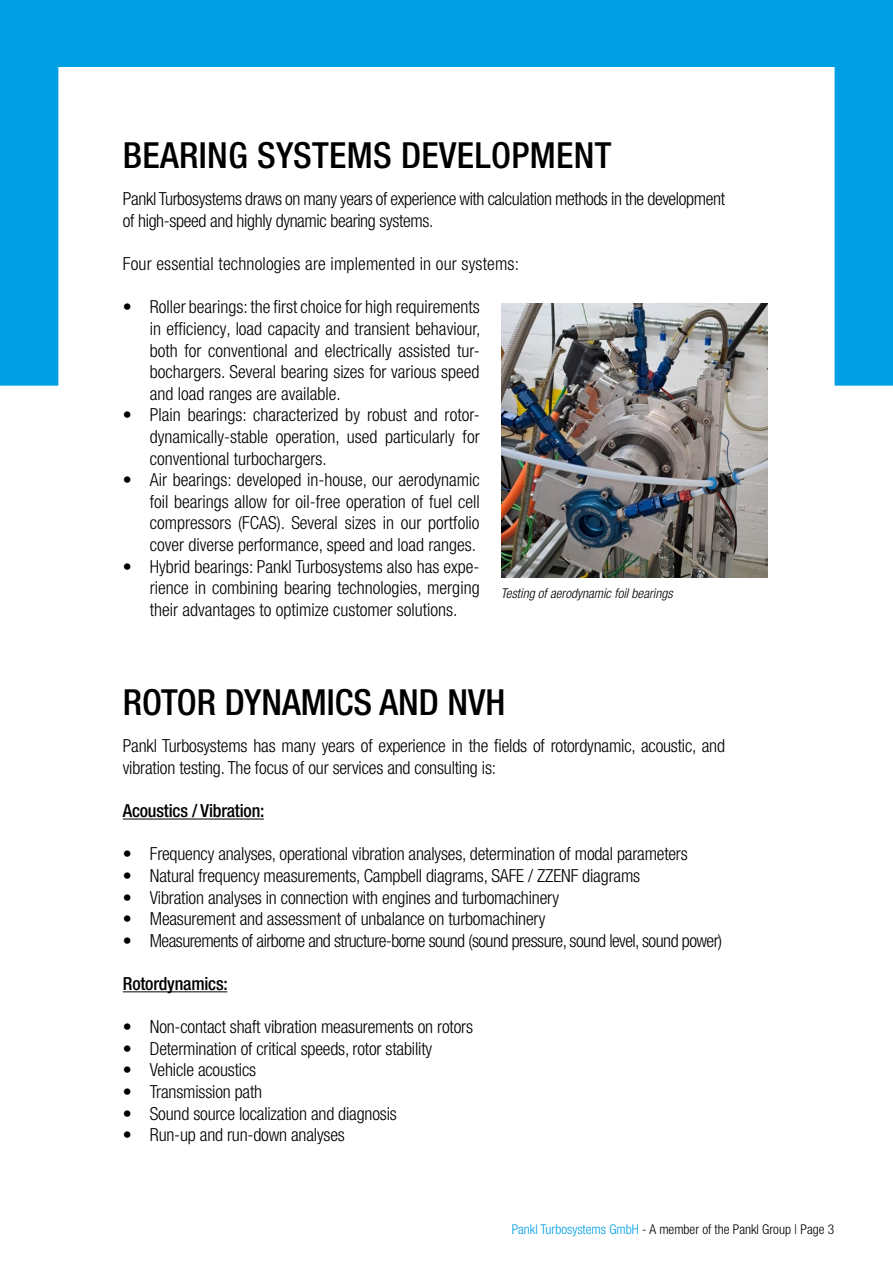
<style>
.page{position:relative;width:893px;height:1263px;background:#fff}
.page>*{position:absolute;margin:0;border:0;box-sizing:border-box;transform-origin:0 0}
.t1{font:500 condensed 36px "Helvetica Neue LT Pro";letter-spacing:.01em;color:#000}
.t2{font:300 condensed 18px/21.6px "Helvetica Neue LT Pro";letter-spacing:-.01em;color:#000;text-align:justify}
.t3{font:300 condensed 18px "Helvetica Neue LT Pro";letter-spacing:-.03em;color:#000}
.t4{font:300 condensed 18px "Helvetica Neue LT Pro";letter-spacing:.01em;color:#000}
.t5{font:500 condensed 18px "Helvetica Neue LT Pro";letter-spacing:-.01em;color:#000}
.t6{font:300 condensed 13.5px "Helvetica Neue LT Pro";color:#000}
.t7{font:italic 300 condensed 13.5px "Helvetica Neue LT Pro";color:#000}
.s1{color:#009fe3}
</style>
<div class="page">
<svg style="left:0;top:0;width:893px;height:428px"></svg>
<img style="left:501px;top:303px;width:266px;height:274px">
<hr style="left:123px;top:818px;width:141px;height:1px;background:#000">
<hr style="left:123px;top:991px;width:104px;height:1px;background:#000">
<h1 class="t1" style="left:123px;top:133px;width:490px">BEARING SYSTEMS DEVELOPMENT</h1>
<p class="t2" style="left:123px;top:188px;width:604px">Pankl Turbosystems draws on many years of experience with calculation methods in the development of high-speed and highly dynamic bearing systems.</p>
<p class="t4" style="left:123px;top:253px;width:398px">Four essential technologies are implemented in our systems:</p>
<p class="t2" style="left:150px;top:296px;width:332px;text-indent:-27px">• Roller bearings: the first choice for high requirements in efficiency, load capacity and transient behaviour, both for conventional and electrically assisted tur&shy;bochargers. Several bearing sizes for various speed and load ranges are available.</p>
<p class="t2" style="left:150px;top:404px;width:331px;text-indent:-27px">• Plain bearings: characterized by robust and rotor&shy;dynamically-stable operation, used particularly for conventional turbochargers.</p>
<p class="t2" style="left:150px;top:469px;width:331px;text-indent:-27px">• Air bearings: developed in-house, our aerodynamic foil bearings allow for oil-free operation of fuel cell compressors (FCAS). Several sizes in our portfolio cover diverse performance, speed and load ranges.</p>
<p class="t2" style="left:150px;top:555px;width:331px;text-indent:-27px">• Hybrid bearings: Pankl Turbosystems also has expe&shy;rience in combining bearing technologies, merging their advantages to optimize customer solutions.</p>
<p class="t7" style="left:501px;top:585px;width:173px">Testing of aerodynamic foil bearings</p>
<h1 class="t1" style="left:123px;top:680px;width:384px">ROTOR DYNAMICS AND NVH</h1>
<p class="t2" style="left:123px;top:735px;width:604px">Pankl Turbosystems has many years of experience in the fields of rotordynamic, acoustic, and vibration testing. The focus of our services and consulting is:</p>
<p class="t5" style="left:123px;top:800px;width:143px">Acoustics / Vibration:</p>
<p class="t2" style="left:123px;top:843px;width:566px">• Frequency analyses, operational vibration analyses, determination of modal parameters</p>
<p class="t2" style="left:123px;top:865px;width:519px">• Natural frequency measurements, Campbell diagrams, SAFE / ZZENF diagrams</p>
<p class="t2" style="left:123px;top:886px;width:438px">• Vibration analyses in connection with engines and turbomachinery</p>
<p class="t2" style="left:123px;top:908px;width:424px">• Measurement and assessment of unbalance on turbomachinery</p>
<p class="t3" style="left:123px;top:930px;width:601px">• Measurements of airborne and structure-borne sound (sound pressure, sound level, sound power)</p>
<p class="t5" style="left:123px;top:973px;width:107px">Rotordynamics:</p>
<p class="t2" style="left:123px;top:1016px;width:352px">• Non-contact shaft vibration measurements on rotors</p>
<p class="t2" style="left:123px;top:1037px;width:311px">• Determination of critical speeds, rotor stability</p>
<p class="t2" style="left:123px;top:1059px;width:135px">• Vehicle acoustics</p>
<p class="t2" style="left:123px;top:1081px;width:141px">• Transmission path</p>
<p class="t2" style="left:123px;top:1102px;width:276px">• Sound source localization and diagnosis</p>
<p class="t2" style="left:123px;top:1124px;width:224px">• Run-up and run-down analyses</p>
<p class="t6" style="left:512px;top:1222px;width:324px"><span class="s1">Pankl Turbosystems GmbH</span> - A member of the Pankl Group | Page 3</p>
</div>
